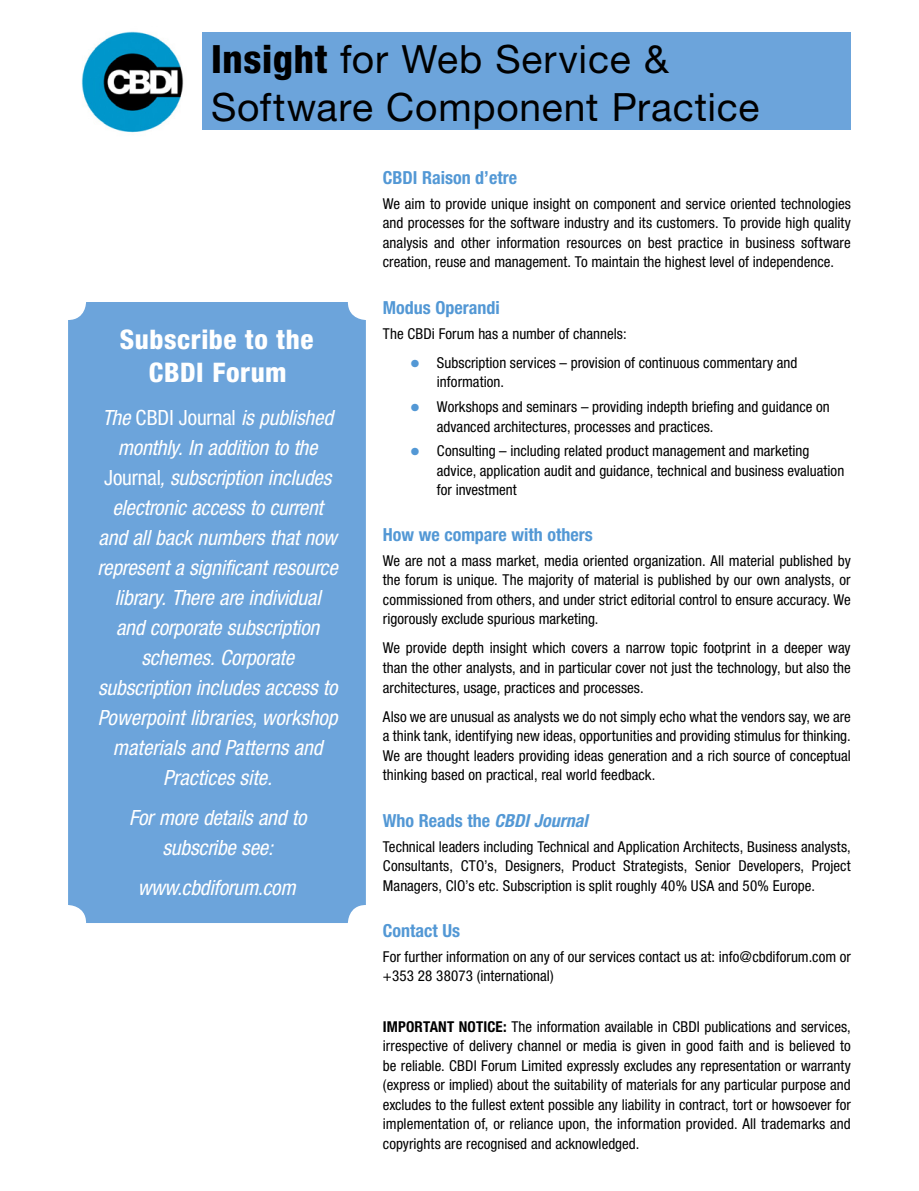
<style>
.page{position:relative;width:919px;height:1191px;background:#fff}
.page>*{position:absolute;margin:0;border:0;box-sizing:border-box;transform-origin:0 0}
.t1{font:39px/48px "Helvetica Neue LT";letter-spacing:.02em;color:#000}
.t2{font:800 condensed 27px/33px "Helvetica Neue LT";letter-spacing:.02em;color:#fff;text-align:center}
.t3{font:italic condensed 21px/30px "Helvetica Neue LT";letter-spacing:-.005em;color:#fff;text-align:center}
.t4{font:700 condensed 18px "Helvetica Neue LT";color:#5398d5}
.t5{font:condensed 15px/19.5px "Helvetica Neue LT";color:#000;text-align:justify}
.s1{font-weight:800;font-stretch:condensed}
.s2{font-style:normal}
.s3{font-size:21px;color:#5398d5}
.s4{font-style:italic}
.s5{font-weight:700}
</style>
<div class="page">
<div style="left:68px;top:302px;width:298px;height:621px;background:#6ca4db"></div>
<div style="left:202px;top:32px;width:648px;height:98px;background:#6ca4db"></div>
<img style="left:81px;top:31px;width:103px;height:102px">
<h1 class="t1" style="left:211px;top:34px;width:550px"><span class="s1">Insight</span> for Web Service &amp;<br>Software Component Practice</h1>
<h2 class="t2" style="left:120px;top:323px;width:195px">Subscribe to the<br>CBDI Forum</h2>
<p class="t3" style="left:98px;top:402px;width:241px">The <span class="s2">CBDI Journal</span> is published monthly. In addition to the<br><span class="s2">Journal</span>, subscription includes electronic access to current and all back numbers that now represent a significant resource library. There are individual<br>and corporate subscription schemes. Corporate subscription includes access to<br>Powerpoint libraries, workshop materials and Patterns and<br>Practices site.</p>
<h3 class="t3" style="left:129px;top:802px;width:179px">For more details and to subscribe see:</h3>
<h3 class="t3" style="left:138px;top:872px;width:159px">www.cbdiforum.com</h3>
<p class="t4" style="left:383px;top:167px;width:136px">CBDI Raison d’etre</p>
<p class="t5" style="left:383px;top:194px;width:469px">We aim to provide unique insight on component and service oriented technologies and processes for the software industry and its customers. To provide high quality analysis and other information resources on best practice in business software creation, reuse and management. To maintain the highest level of independence.</p>
<p class="t4" style="left:383px;top:296px;width:118px">Modus Operandi</p>
<p class="t5" style="left:383px;top:323px;width:245px">The CBDi Forum has a number of channels:</p>
<p class="t5" style="left:437px;top:353px;width:362px;text-indent:-27px"><span class="s3">•</span> Subscription services – provision of continuous commentary and information.</p>
<p class="t5" style="left:437px;top:397px;width:394px;text-indent:-27px"><span class="s3">•</span> Workshops and seminars – providing indepth briefing and guidance on advanced architectures, processes and practices.</p>
<p class="t5" style="left:437px;top:441px;width:409px;text-align:left;text-indent:-27px"><span class="s3">•</span> Consulting – including related product management and marketing advice, application audit and guidance, technical and business evaluation for investment</p>
<p class="t4" style="left:383px;top:523px;width:211px">How we compare with others</p>
<p class="t5" style="left:383px;top:550px;width:469px">We are not a mass market, media oriented organization. All material published by the forum is unique. The majority of material is published by our own analysts, or commissioned from others, and under strict editorial control to ensure accuracy. We rigorously exclude spurious marketing.</p>
<p class="t5" style="left:383px;top:638px;width:469px">We provide depth insight which covers a narrow topic footprint in a deeper way than the other analysts, and in particular cover not just the technology, but also the architectures, usage, practices and processes.</p>
<p class="t5" style="left:383px;top:706px;width:469px">Also we are unusual as analysts we do not simply echo what the vendors say, we are a think tank, identifying new ideas, opportunities and providing stimulus for thinking.<br>We are thought leaders providing ideas generation and a rich source of conceptual thinking based on practical, real world feedback.</p>
<p class="t4" style="left:383px;top:809px;width:206px">Who Reads the <span class="s4">CBDI Journal</span></p>
<p class="t5" style="left:383px;top:836px;width:469px">Technical leaders including Technical and Application Architects, Business analysts, Consultants, CTO’s, Designers, Product Strategists, Senior Developers, Project Managers, CIO’s etc. Subscription is split roughly 40% USA and 50% Europe.</p>
<p class="t4" style="left:383px;top:919px;width:79px">Contact Us</p>
<p class="t5" style="left:383px;top:946px;width:469px">For further information on any of our services contact us at: info@cbdiforum.com or +353 28 38073 (international)</p>
<p class="t5" style="left:383px;top:1016px;width:469px"><span class="s5">IMPORTANT NOTICE:</span> The information available in CBDI publications and services, irrespective of delivery channel or media is given in good faith and is believed to be reliable. CBDI Forum Limited expressly excludes any representation or warranty (express or implied) about the suitability of materials for any particular purpose and excludes to the fullest extent possible any liability in contract, tort or howsoever for implementation of, or reliance upon, the information provided. All trademarks and copyrights are recognised and acknowledged.</p>
</div>
